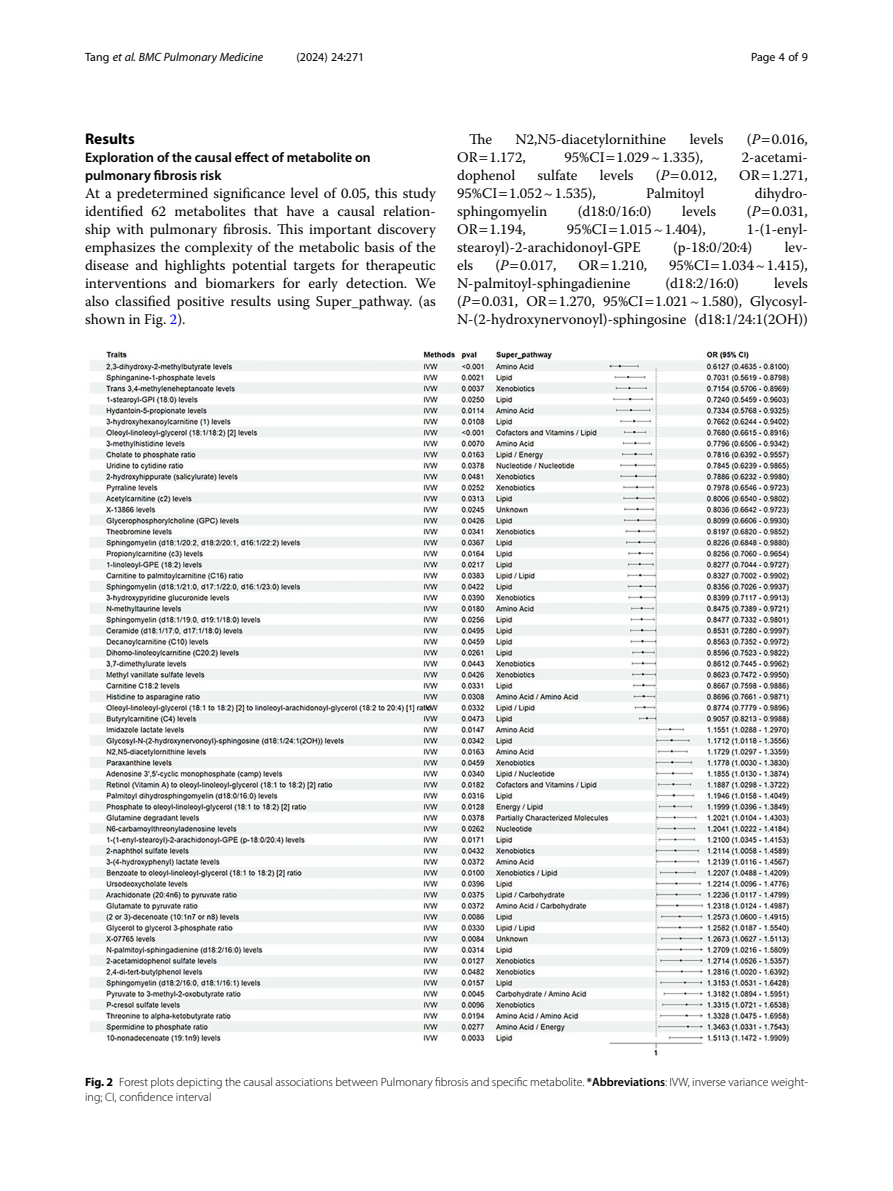
<style>
.page{position:relative;width:893px;height:1191px;background:#fff}
.page>*{position:absolute;margin:0;border:0;box-sizing:border-box;transform-origin:0 0}
.Head_1{font:700 15.45px "Myriad Pro";color:#000}
.Body_Text_Indent{font:14.7px/18px "Warnock Pro";color:#000;text-align:justify}
.Body_Text{font:14.7px/18px "Warnock Pro";color:#000;text-align:justify}
.Head_2_After_1{font:600 13.8px/18px "Myriad Pro";color:#000}
.Figure_Caption{font:300 12px/15px "Myriad Pro";color:#000}
.t1{font:italic 12px "Myriad Pro";color:#000}
.t2{font:12px "Myriad Pro";color:#000}
.s1{font-style:normal}
.s2{color:#00f}
.s3{font-style:italic}
.s4{font-weight:700}
.s5{font-weight:600}
</style>
<div class="page">
<img style="left:90px;top:351px;width:701px;height:705px">
<p class="t1" style="left:85px;top:50px;width:180px"><span class="s1">Tang</span> et al. BMC Pulmonary Medicine</p>
<p class="t2" style="left:296px;top:50px;width:70px">(2024) 24:271</p>
<p class="t2" style="left:751px;top:50px;width:58px">Page 4 of 9</p>
<p class="Head_1" style="left:85px;top:129px;width:51px">Results</p>
<p class="Head_2_After_1" style="left:85px;top:148px;width:287px">Exploration of the causal effect of metabolite on pulmonary fibrosis risk</p>
<p class="Body_Text" style="left:85px;top:184px;width:352px">At a predetermined significance level of 0.05, this study identified 62 metabolites that have a causal relation&shy;ship with pulmonary fibrosis. This important discovery emphasizes the complexity of the metabolic basis of the disease and highlights potential targets for therapeutic interventions and biomarkers for early detection. We also classified positive results using Super_pathway. (as shown in Fig. <span class="s2">2</span>).</p>
<p class="Body_Text_Indent" style="left:469px;top:130px;width:25px">The</p>
<p class="Body_Text_Indent" style="left:516px;top:130px;width:152px">N2,N5-diacetylornithine</p>
<p class="Body_Text_Indent" style="left:690px;top:130px;width:35px">levels</p>
<p class="Body_Text_Indent" style="left:747px;top:130px;width:63px">(<span class="s3">P</span> 0.016,</p>
<p class="Body_Text_Indent" style="left:457px;top:148px;width:70px">OR 1.172,</p>
<p class="Body_Text_Indent" style="left:564px;top:148px;width:140px">95%CI 1.029~1.335),</p>
<p class="Body_Text_Indent" style="left:742px;top:148px;width:68px">2-acetami-</p>
<p class="Body_Text_Indent" style="left:457px;top:166px;width:60px">dophenol</p>
<p class="Body_Text_Indent" style="left:537px;top:166px;width:42px">sulfate</p>
<p class="Body_Text_Indent" style="left:600px;top:166px;width:35px">levels</p>
<p class="Body_Text_Indent" style="left:656px;top:166px;width:63px">(<span class="s3">P</span> 0.012,</p>
<p class="Body_Text_Indent" style="left:739px;top:166px;width:70px">OR 1.271,</p>
<p class="Body_Text_Indent" style="left:457px;top:184px;width:140px">95%CI 1.052~1.535),</p>
<p class="Body_Text_Indent" style="left:646px;top:184px;width:60px">Palmitoyl</p>
<p class="Body_Text_Indent" style="left:755px;top:184px;width:55px">dihydro-</p>
<p class="Body_Text_Indent" style="left:457px;top:202px;width:92px">sphingomyelin</p>
<p class="Body_Text_Indent" style="left:578px;top:202px;width:75px">(d18:0/16:0)</p>
<p class="Body_Text_Indent" style="left:682px;top:202px;width:35px">levels</p>
<p class="Body_Text_Indent" style="left:747px;top:202px;width:63px">(<span class="s3">P</span> 0.031,</p>
<p class="Body_Text_Indent" style="left:457px;top:220px;width:70px">OR 1.194,</p>
<p class="Body_Text_Indent" style="left:567px;top:220px;width:140px">95%CI 1.015~1.404),</p>
<p class="Body_Text_Indent" style="left:747px;top:220px;width:62px">1-(1-enyl-</p>
<p class="Body_Text_Indent" style="left:457px;top:238px;width:185px">stearoyl)-2-arachidonoyl-GPE</p>
<p class="Body_Text_Indent" style="left:673px;top:238px;width:81px">(p-18:0/20:4)</p>
<p class="Body_Text_Indent" style="left:785px;top:238px;width:25px">lev-</p>
<p class="Body_Text_Indent" style="left:457px;top:256px;width:18px">els</p>
<p class="Body_Text_Indent" style="left:495px;top:256px;width:63px">(<span class="s3">P</span> 0.017,</p>
<p class="Body_Text_Indent" style="left:578px;top:256px;width:70px">OR 1.210,</p>
<p class="Body_Text_Indent" style="left:669px;top:256px;width:140px">95%CI 1.034~1.415),</p>
<p class="Body_Text_Indent" style="left:457px;top:274px;width:175px">N-palmitoyl-sphingadienine</p>
<p class="Body_Text_Indent" style="left:666px;top:274px;width:75px">(d18:2/16:0)</p>
<p class="Body_Text_Indent" style="left:457px;top:274px;width:352px;text-indent:317px">levels (<span class="s3">P</span> 0.031, OR 1.270, 95%CI 1.021~1.580), Glycosyl-N-(2-hydroxynervonoyl)-sphingosine (d18:1/24:1(2OH))</p>
<p class="Figure_Caption" style="left:85px;top:1074px;width:724px"><span class="s4">Fig. 2</span> Forest plots depicting the causal associations between Pulmonary fibrosis and specific metabolite. <span class="s5">*Abbreviations</span>: IVW, inverse variance weight&shy;ing; CI, confidence interval</p>
</div>
